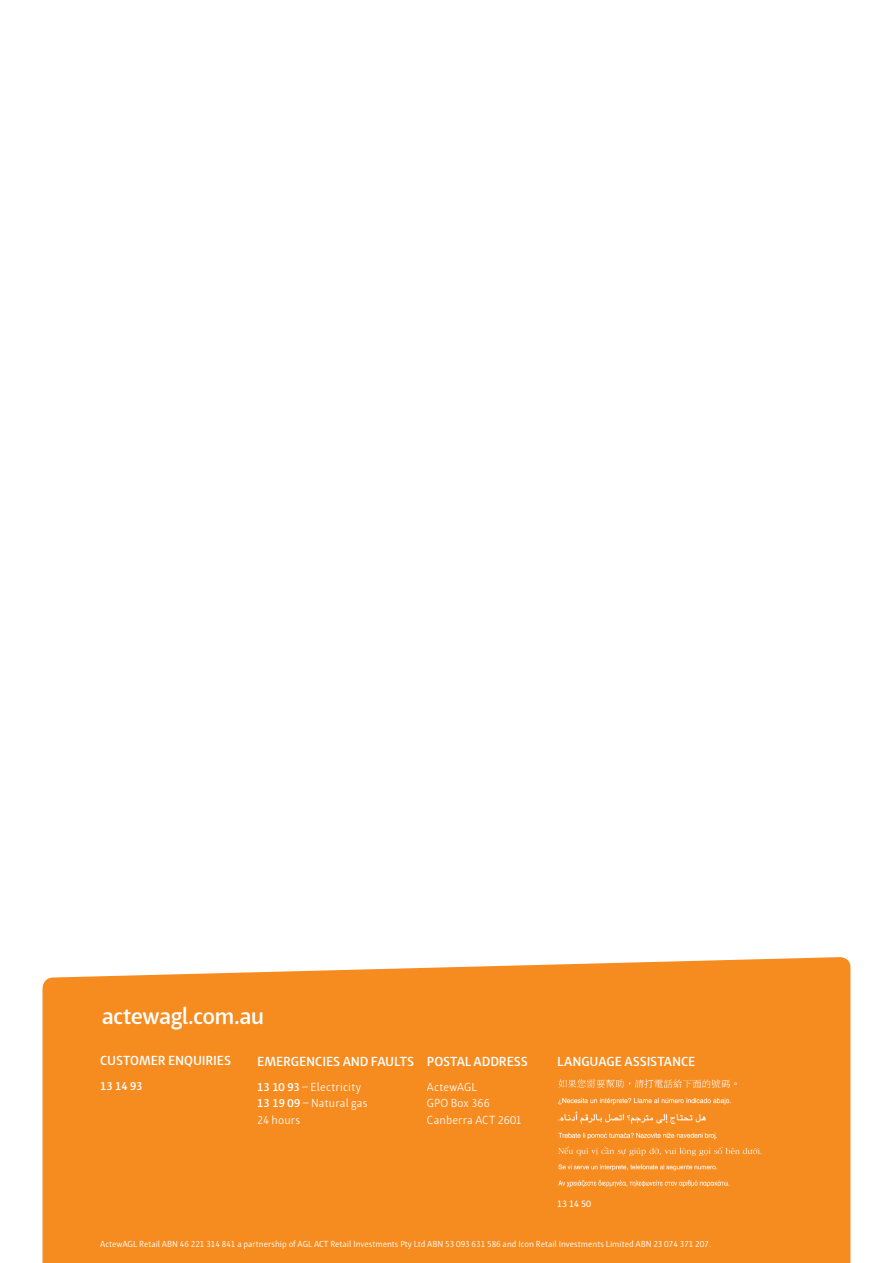
<style>
.page{position:relative;width:893px;height:1263px;background:#fff}
.page>*{position:absolute;margin:0;border:0;box-sizing:border-box;transform-origin:0 0}
.t1{font:600 24px "Haptic";letter-spacing:-.03em;color:#fff}
.t2{font:600 13.5px "Haptic";letter-spacing:-.01em;color:#fff}
.t3{font:12px/16.5px "Haptic Light 0 wt";letter-spacing:.01em;color:#fff}
.t4{font:600 12px "Haptic";color:#fff}
.t5{font:9.75px "Haptic";color:#fff}
.t6{font:300 9px "Haptic";color:#fff}
.s1{font-family:"Haptic";font-weight:600}
</style>
<div class="page">
<div style="left:43px;top:957px;width:807px;height:306px;background:#f68b1f"></div>
<img style="left:557px;top:1077px;width:217px;height:114px">
<h1 class="t1" style="left:102px;top:1002px;width:164px">actewagl.com.au</h1>
<h2 class="t2" style="left:100px;top:1052px;width:133px">CUSTOMER ENQUIRIES</h2>
<h3 class="t4" style="left:100px;top:1078px;width:44px">13 14 93</h3>
<h2 class="t2" style="left:257px;top:1053px;width:158px">EMERGENCIES AND FAULTS</h2>
<h3 class="t3" style="left:257px;top:1078px;width:112px"><span class="s1">13 10 93</span> – Electricity<br><span class="s1">13 19 09</span> – Natural gas<br>24 hours</h3>
<h2 class="t2" style="left:427px;top:1053px;width:102px">POSTAL ADDRESS</h2>
<h3 class="t3" style="left:427px;top:1078px;width:96px">ActewAGL<br>GPO Box 366<br>Canberra ACT 2601</h3>
<h2 class="t2" style="left:557px;top:1053px;width:140px">LANGUAGE ASSISTANCE</h2>
<p class="t5" style="left:557px;top:1198px;width:35px">13 14 50</p>
<p class="t6" style="left:100px;top:1239px;width:612px">ActewAGL Retail ABN 46 221 314 841 a partnership of AGL ACT Retail Investments Pty Ltd ABN 53 093 631 586 and Icon Retail Investments Limited ABN 23 074 371 207.</p>
</div>
